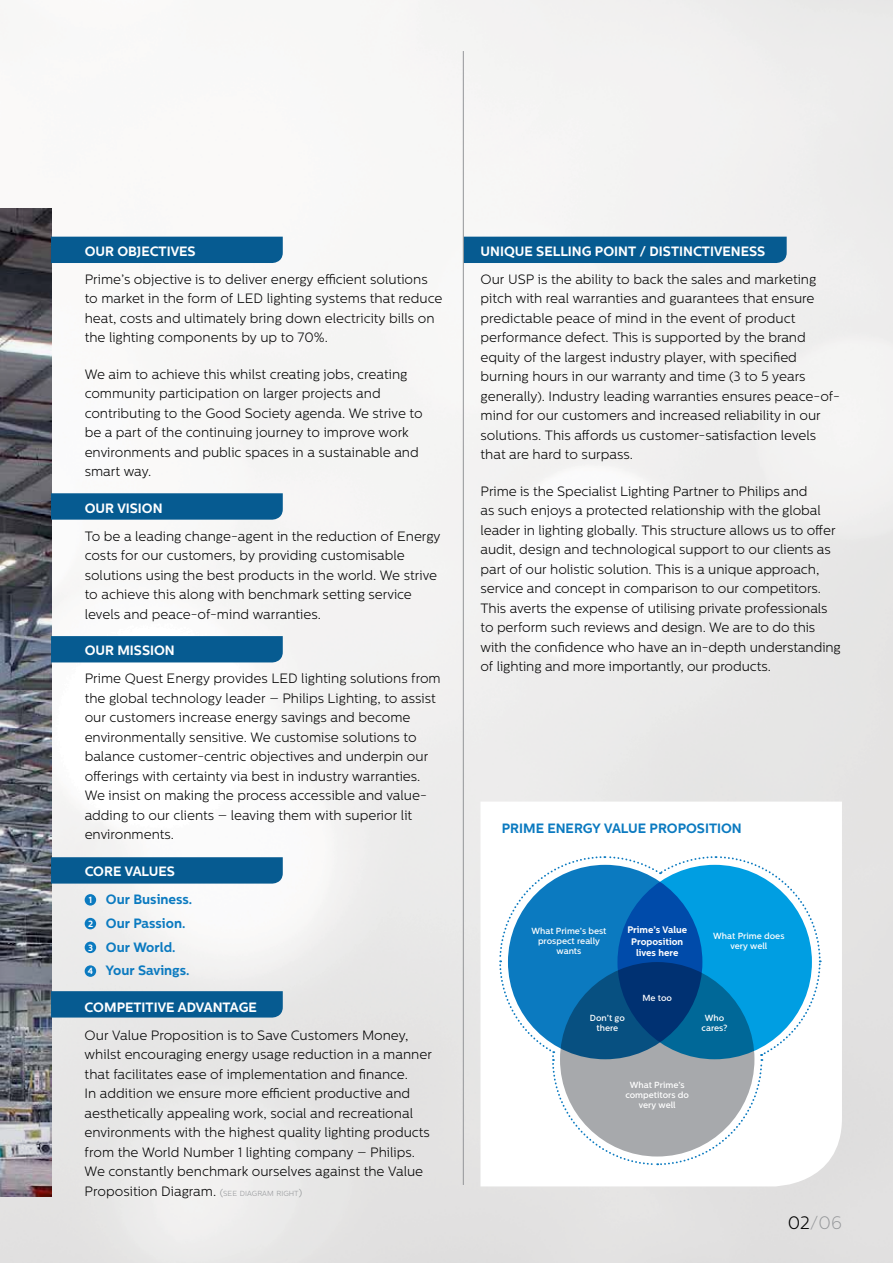
<style>
.page{position:relative;width:893px;height:1263px;background:#fff}
.page>*{position:absolute;margin:0;border:0;box-sizing:border-box;transform-origin:0 0}
.t1{font:200 18px "Centrale Sans";color:#939598}
.t2{font:300 13.5px/19.5px "Centrale Sans";color:#000}
.t3{font:700 13.5px "Centrale Sans";color:#fff}
.t4{font:700 13.5px/23.7px "Centrale Sans";color:#0b7ac0}
.t5{font:700 9.45px/11.4px "Centrale Sans";color:#fff;text-align:center}
.t6{font:500 8.85px/10.1px "Centrale Sans";color:#fff;text-align:center}
.s1{color:#fff}
.s2{font-size:9px;color:#fff}
.s3{font-size:10.5px;color:#939598}
.s4{font-size:7.35px;color:#939598}
.s5{font-weight:300;color:#000}
</style>
<div class="page">
<img style="left:0;top:0;width:893px;height:1263px">
<img style="left:0;top:208px;width:51px;height:988px">
<svg style="left:480px;top:801px;width:362px;height:385px"></svg>
<div style="left:464px;top:237px;width:323px;height:26px;background:#065b91"></div>
<svg style="left:51px;top:493px;width:232px;height:27px;background:#0c5f93"></svg>
<div style="left:51px;top:636px;width:232px;height:26px;background:#065b91"></div>
<div style="left:51px;top:857px;width:232px;height:26px;background:#065b91"></div>
<div style="left:51px;top:991px;width:232px;height:26px;background:#065b91"></div>
<div style="left:51px;top:237px;width:232px;height:26px;background:#065b91"></div>
<div style="left:85px;top:894px;width:11px;height:11px;background:#0b7ac0;border-radius:50%"></div>
<div style="left:85px;top:918px;width:11px;height:11px;background:#0b7ac0;border-radius:50%"></div>
<div style="left:85px;top:942px;width:11px;height:11px;background:#0b7ac0;border-radius:50%"></div>
<div style="left:85px;top:965px;width:11px;height:12px;background:#0b7ac0;border-radius:50%"></div>
<hr style="left:463px;top:51px;width:1px;height:1134px;background:#939598">
<svg style="left:498px;top:855px;width:324px;height:311px"></svg>
<div style="left:508px;top:865px;width:194px;height:194px;background:#0b7ac0;border-radius:50%"></div>
<svg style="left:617px;top:865px;width:195px;height:194px;background:#0089d4"></svg>
<svg style="left:560px;top:962px;width:194px;height:194px;background:#597d99"></svg>
<p class="t3" style="left:85px;top:243px;width:112px">OUR OBJECTIVES</p>
<p class="t2" style="left:85px;top:269px;width:359px">Prime’s objective is to deliver energy efficient solutions to market in the form of LED lighting systems that reduce heat, costs and ultimately bring down electricity bills on the lighting components by up to 70%.</p>
<p class="t2" style="left:85px;top:364px;width:339px">We aim to achieve this whilst creating jobs, creating community participation on larger projects and contributing to the Good Society agenda. We strive to be a part of the continuing journey to improve work environments and public spaces in a sustainable and smart way.</p>
<p class="t3" style="left:85px;top:500px;width:79px">OUR VISION</p>
<p class="t2" style="left:85px;top:526px;width:357px">To be a leading change-agent in the reduction of Energy costs for our customers, by providing customisable solutions using the best products in the world. We strive to achieve this along with benchmark setting service levels and peace-of-mind warranties.</p>
<p class="t3" style="left:85px;top:643px;width:92px">OUR MISSION</p>
<p class="t2" style="left:85px;top:669px;width:358px">Prime Quest Energy provides LED lighting solutions from the global technology leader – Philips Lighting, to assist our customers increase energy savings and become environmentally sensitive. We customise solutions to balance customer-centric objectives and underpin our offerings with certainty via best in industry warranties.<br>We insist on making the process accessible and value&shy;adding to our clients – leaving them with superior lit environments.</p>
<p class="t4" style="left:89px;top:857px;width:105px;line-height:28.2px;text-indent:-4px"><span class="s1">CORE VALUES<br></span><span class="s2">1</span> Our Business.</p>
<p class="t4" style="left:88px;top:911px;width:103px"><span class="s2">2</span> Our Passion.<br><span class="s2">3</span> Our World.<br><span class="s2">4</span> Your Savings.</p>
<p class="t3" style="left:85px;top:999px;width:174px">COMPETITIVE ADVANTAGE</p>
<p class="t2" style="left:85px;top:1025px;width:349px">Our Value Proposition is to Save Customers Money, whilst encouraging energy usage reduction in a manner that facilitates ease of implementation and finance.<br>In addition we ensure more efficient productive and aesthetically appealing work, social and recreational environments with the highest quality lighting products from the World Number 1 lighting company – Philips.<br>We constantly benchmark ourselves against the Value Proposition Diagram. <span class="s3">(</span><span class="s4">SEE DIAGRAM RIGHT</span><span class="s3">)</span></p>
<p class="t3" style="left:480px;top:243px;width:286px">UNIQUE SELLING POINT / DISTINCTIVENESS</p>
<p class="t2" style="left:480px;top:269px;width:361px">Our USP is the ability to back the sales and marketing pitch with real warranties and guarantees that ensure predictable peace of mind in the event of product performance defect. This is supported by the brand equity of the largest industry player, with specified burning hours in our warranty and time (3 to 5 years generally). Industry leading warranties ensures peace-of&shy;mind for our customers and increased reliability in our solutions. This affords us customer-satisfaction levels that are hard to surpass.</p>
<p class="t2" style="left:480px;top:481px;width:362px">Prime is the Specialist Lighting Partner to Philips and<br>as such enjoys a protected relationship with the global leader in lighting globally. This structure allows us to offer audit, design and technological support to our clients as part of our holistic solution. This is a unique approach, service and concept in comparison to our competitors.<br>This averts the expense of utilising private professionals to perform such reviews and design. We are to do this with the confidence who have an in-depth understanding of lighting and more importantly, our products.</p>
<p class="t4" style="left:502px;top:816px;width:242px">PRIME ENERGY VALUE PROPOSITION</p>
<p class="t5" style="left:627px;top:924px;width:61px">Prime’s Value<br>Proposition lives here</p>
<p class="t6" style="left:531px;top:926px;width:77px">What Prime’s best prospect really wants</p>
<p class="t6" style="left:713px;top:931px;width:73px">What Prime does very well</p>
<p class="t6" style="left:590px;top:1012px;width:36px">Don’t go there</p>
<p class="t6" style="left:642px;top:992px;width:31px">Me too</p>
<p class="t6" style="left:702px;top:1012px;width:28px">Who cares?</p>
<p class="t6" style="left:625px;top:1080px;width:65px">What Prime’s competitors do very well</p>
<h1 class="t1" style="left:788px;top:1213px;width:56px"><span class="s5">02</span>/06</h1>
</div>
